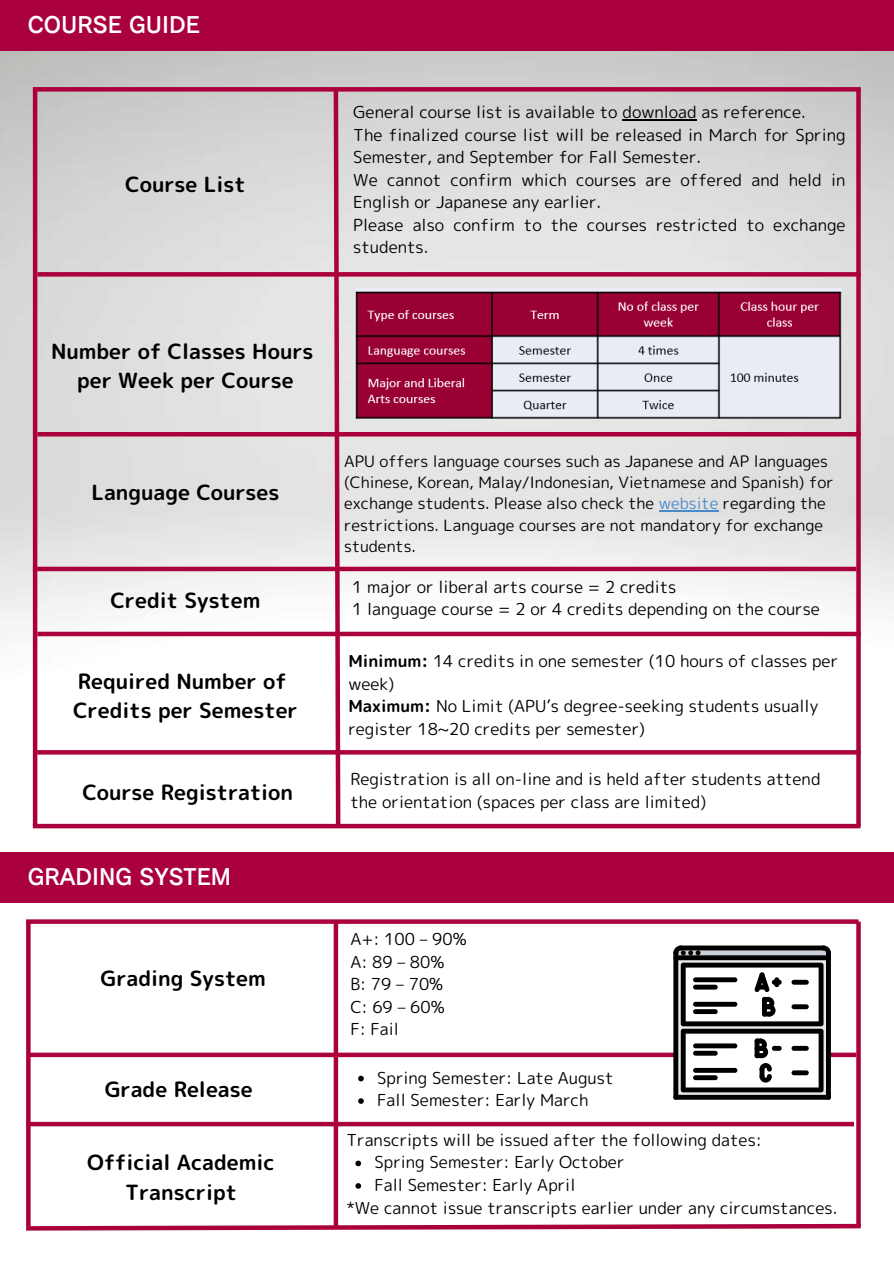
<style>
.page{position:relative;width:894px;height:1264px;background:#fff}
.page>*{position:absolute;margin:0;border:0;box-sizing:border-box;transform-origin:0 0}
.t1{font:23.25px "Canva Cezanne Pro N DB";color:#fff}
.t2{font:21px/29.2px "rounded mplus 1 p bold";color:#000;text-align:center}
.t3{font:16.5px/22.5px "rounded mplus 1 p regular";color:#000}
.t4{font:15.75px/21.3px "rounded mplus 1 p regular";color:#000}
.s1{color:#498acd}
.s2{font-family:"rounded mplus 1 p bold"}
</style>
<div class="page">
<img style="left:0;top:50px;width:893px;height:1171px">
<div style="left:0;top:0;width:893px;height:50px;background:#aa003e"></div>
<div style="left:33px;top:87px;width:827px;height:5px;background:#aa003e"></div>
<svg style="left:331px;top:85px;width:11px;height:745px"></svg>
<hr style="left:33px;top:89px;width:4px;height:737px;background:#aa003e">
<svg style="left:856px;top:91px;width:4px;height:732px;background:#ae0f49"></svg>
<svg style="left:37px;top:272px;width:823px;height:4px;background:#ab0441"></svg>
<div style="left:33px;top:566px;width:823px;height:5px;background:#aa003e"></div>
<hr style="left:37px;top:432px;width:823px;height:4px;background:#aa003e">
<img style="left:356px;top:288px;width:485px;height:131px">
<div style="left:37px;top:631px;width:823px;height:5px;background:#aa003e"></div>
<div style="left:26px;top:1121px;width:827px;height:5px;background:#aa003e"></div>
<svg style="left:37px;top:750px;width:823px;height:4px;background:#ab0541"></svg>
<div style="left:0;top:852px;width:893px;height:50px;background:#aa003e"></div>
<div style="left:33px;top:823px;width:827px;height:5px;background:#aa003e"></div>
<svg style="left:26px;top:919px;width:832px;height:4px;background:#b1174f"></svg>
<div style="left:333px;top:922px;width:5px;height:304px;background:#aa003e"></div>
<svg style="left:856px;top:921px;width:4px;height:300px"></svg>
<div style="left:26px;top:921px;width:5px;height:305px;background:#aa003e"></div>
<div style="left:28px;top:1052px;width:828px;height:5px;background:#aa003e"></div>
<svg style="left:26px;top:1221px;width:835px;height:10px"></svg>
<div style="left:673px;top:950px;width:5px;height:149px;background:#000;border-radius:2px"></div>
<div style="left:825px;top:950px;width:5px;height:149px;background:#000;border-radius:2px"></div>
<div style="left:673px;top:1094px;width:157px;height:5px;background:#000;border-radius:2px"></div>
<svg style="left:673px;top:945px;width:157px;height:147px"></svg>
<div style="left:754px;top:1038px;width:9px;height:5px;background:#000;border-radius:2px"></div>
<div style="left:754px;top:1053px;width:10px;height:5px;background:#000;border-radius:2px"></div>
<div style="left:754px;top:1045px;width:10px;height:5px;background:#000;border-radius:2px"></div>
<hr style="left:622px;top:119px;width:74px;height:2px;background:#000">
<svg style="left:355px;top:1160px;width:6px;height:6px"></svg>
<svg style="left:355px;top:1183px;width:6px;height:5px"></svg>
<svg style="left:358px;top:1075px;width:6px;height:6px"></svg>
<svg style="left:358px;top:1098px;width:6px;height:5px"></svg>
<hr style="left:658px;top:510px;width:60px;height:1px;background:#498acd">
<h1 class="t1" style="left:28px;top:12px;width:173px">COURSE GUIDE</h1>
<p class="t2" style="left:125px;top:170px;width:122px">Course List</p>
<h2 class="t3" style="left:353px;top:101px;width:454px">General course list is available to download as reference.</h2>
<p class="t3" style="left:353px;top:123px;width:493px">The finalized course list will be released in March for Spring<br>Semester, and September for Fall Semester.</p>
<h2 class="t3" style="left:353px;top:168px;width:493px">We cannot confirm which courses are offered and held in<br>English or Japanese any earlier.</h2>
<p class="t3" style="left:353px;top:213px;width:493px">Please also confirm to the courses restricted to exchange students.</p>
<p class="t2" style="left:51px;top:336px;width:264px">Number of Classes Hours per Week per Course</p>
<p class="t2" style="left:91px;top:477px;width:189px">Language Courses</p>
<p class="t2" style="left:110px;top:585px;width:151px">Credit System</p>
<p class="t2" style="left:73px;top:666px;width:226px;text-align:left">Required Number of<br>Credits per Semester</p>
<p class="t4" style="left:344px;top:450px;width:490px">APU offers language courses such as Japanese and AP languages (Chinese, Korean, Malay/Indonesian, Vietnamese and Spanish) for exchange students. Please also check the <span class="s1">website</span> regarding the restrictions. Language courses are not mandatory for exchange students.</p>
<h2 class="t3" style="left:352px;top:575px;width:325px">1 major or liberal arts course = 2 credits</h2>
<p class="t3" style="left:352px;top:598px;width:469px">1 language course = 2 or 4 credits depending on the course</p>
<p class="t3" style="left:348px;top:650px;width:491px"><span class="s2">Minimum:</span> 14 credits in one semester (10 hours of classes per week)</p>
<p class="t3" style="left:348px;top:695px;width:471px"><span class="s2">Maximum:</span> No Limit (APU’s degree-seeking students usually register 18~20 credits per semester)</p>
<p class="t2" style="left:82px;top:777px;width:212px">Course Registration</p>
<p class="t3" style="left:350px;top:767px;width:471px">Registration is all on-line and is held after students attend the orientation (spaces per class are limited)</p>
<h2 class="t1" style="left:28px;top:864px;width:205px">GRADING SYSTEM</h2>
<p class="t2" style="left:100px;top:963px;width:167px">Grading System</p>
<p class="t2" style="left:105px;top:1074px;width:149px">Grade Release</p>
<p class="t2" style="left:87px;top:1147px;width:189px">Official Academic<br>Transcript</p>
<h2 class="t3" style="left:350px;top:927px;width:118px">A+: 100 – 90%</h2>
<p class="t3" style="left:350px;top:950px;width:95px">A: 89 – 80%</p>
<h2 class="t3" style="left:350px;top:972px;width:94px">B: 79 – 70%</h2>
<h1 class="t3" style="left:350px;top:995px;width:96px">C: 69 – 60%</h1>
<p class="t3" style="left:350px;top:1017px;width:50px">F: Fail</p>
<p class="t3" style="left:377px;top:1066px;width:238px">Spring Semester: Late August</p>
<h2 class="t3" style="left:377px;top:1088px;width:213px">Fall Semester: Early March</h2>
<p class="t3" style="left:346px;top:1128px;width:417px">Transcripts will be issued after the following dates:</p>
<p class="t3" style="left:374px;top:1150px;width:251px">Spring Semester: Early October</p>
<h2 class="t3" style="left:374px;top:1173px;width:202px">Fall Semester: Early April</h2>
<p class="t3" style="left:346px;top:1195px;width:492px">*We cannot issue transcripts earlier under any circumstances.</p>
</div>
